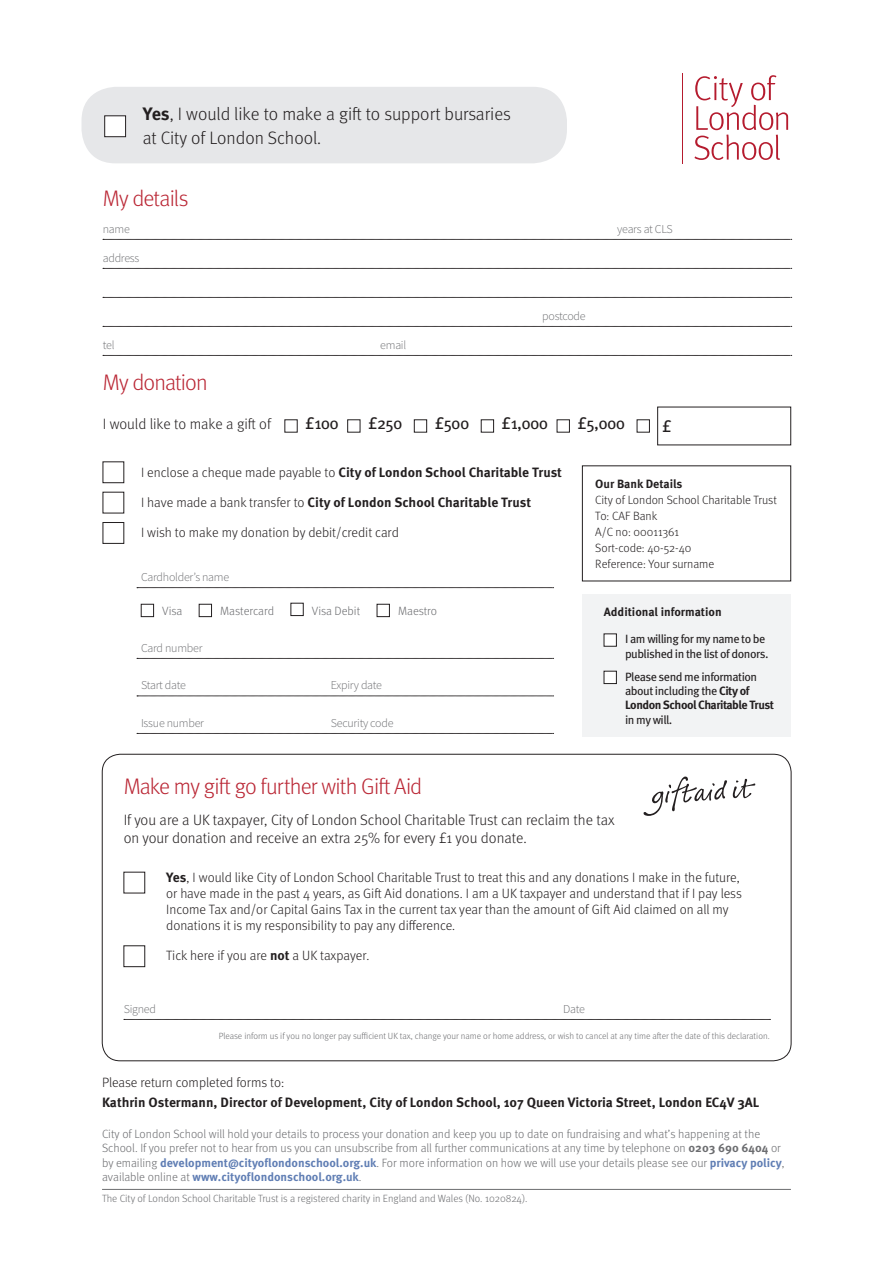
<style>
.page{position:relative;width:893px;height:1263px;background:#fff}
.page>*{position:absolute;margin:0;border:0;box-sizing:border-box;transform-origin:0 0}
.Heading_1{font:300 22.5px "Meta OT";letter-spacing:-.04em;color:#ba2735}
.p1_master{font:300 18px/24px "Meta OT";color:#231f20}
.p1_master-2{font:16.5px "Meta OT";letter-spacing:-.04em;color:#231f20}
.P1_Answer{font:16.5px "Meta OT";color:#231f20}
.p1_master-3{font:300 15px/18px "Meta OT";color:#231f20}
.p1_master-4{font:300 13.5px/16.2px "Meta OT";color:#231f20}
.GiftAid_Notes{font:700 13.5px/19.5px "Meta OT";color:#231f20}
.GiftAid_Notes-2{font:300 13.5px "Meta OT";color:#231f20}
.GiftAid_Notes-3{font:300 12px/14.4px "Meta OT";color:#6c6d70}
.p1_master-5{font:12px/14.4px "Meta OT";letter-spacing:-.04em;color:#231f20}
.p1_-_Lined_section{font:300 12px "Source Sans Pro";letter-spacing:-.02em;color:#6c6d70}
.GiftAid_Notes-4{font:300 12px/16px "Meta OT";color:#231f20}
.p1_master-6{font:700 12px "Meta OT";color:#231f20}
.GiftAid_Notes-5{font:300 10.5px "Meta OT";color:#6c6d70}
.p1_master-7{font:300 9px "Meta OT";color:#6c6d70}
.s1{font-weight:700}
.s2{font-weight:300}
.s3{font-weight:700;color:#607eb4}
</style>
<div class="page">
<div style="left:81px;top:87px;width:486px;height:76px;background:#e6e7e9;border-radius:34px"></div>
<div style="left:105px;top:116px;width:21px;height:21px;background:#fff"></div>
<div style="left:105px;top:116px;width:21px;height:21px;border:1px solid #231f20"></div>
<svg style="left:103px;top:239px;width:689px;height:1px"></svg>
<svg style="left:103px;top:268px;width:689px;height:1px"></svg>
<svg style="left:103px;top:297px;width:689px;height:1px"></svg>
<svg style="left:103px;top:326px;width:689px;height:1px"></svg>
<svg style="left:103px;top:355px;width:689px;height:1px"></svg>
<svg style="left:137px;top:587px;width:417px;height:1px"></svg>
<svg style="left:137px;top:658px;width:417px;height:1px"></svg>
<svg style="left:137px;top:696px;width:417px;height:1px"></svg>
<svg style="left:137px;top:733px;width:417px;height:1px"></svg>
<div style="left:414px;top:420px;width:13px;height:12px;border:1px solid #231f20"></div>
<div style="left:481px;top:420px;width:13px;height:12px;border:1px solid #231f20"></div>
<div style="left:557px;top:420px;width:13px;height:12px;border:1px solid #231f20"></div>
<div style="left:637px;top:420px;width:13px;height:12px;border:1px solid #231f20"></div>
<div style="left:103px;top:462px;width:21px;height:21px;border:1px solid #231f20"></div>
<div style="left:103px;top:522px;width:21px;height:22px;border:1px solid #231f20"></div>
<div style="left:141px;top:604px;width:13px;height:13px;border:1px solid #231f20"></div>
<div style="left:199px;top:604px;width:13px;height:13px;border:1px solid #231f20"></div>
<div style="left:291px;top:603px;width:12px;height:13px;border:1px solid #231f20"></div>
<div style="left:377px;top:604px;width:13px;height:13px;border:1px solid #231f20"></div>
<hr style="left:683px;top:73px;width:1px;height:90px;background:#b51b2e">
<svg style="left:694px;top:75px;width:94px;height:85px"></svg>
<div style="left:583px;top:594px;width:208px;height:142px;background:#f2f3f4"></div>
<div style="left:604px;top:634px;width:12px;height:12px;background:#fff"></div>
<div style="left:604px;top:634px;width:13px;height:12px;border:1px solid #231f20"></div>
<div style="left:604px;top:671px;width:12px;height:12px;background:#fff"></div>
<div style="left:604px;top:671px;width:13px;height:13px;border:1px solid #231f20"></div>
<div style="left:582px;top:466px;width:209px;height:115px;border:1px solid #231f20"></div>
<svg style="left:124px;top:1019px;width:646px;height:1px"></svg>
<div style="left:124px;top:872px;width:21px;height:21px;border:1px solid #231f20"></div>
<div style="left:124px;top:945px;width:21px;height:22px;border:1px solid #231f20"></div>
<hr style="left:102px;top:1189px;width:689px;height:1px;background:#6c6d70">
<svg style="left:643px;top:776px;width:113px;height:40px"></svg>
<p class="p1_master" style="left:143px;top:102px;width:370px"><span class="s1">Yes</span>, I would like to make a gift to support bursaries at City of London School.</p>
<p class="Heading_1" style="left:103px;top:185px;width:87px">My details</p>
<p class="p1_-_Lined_section" style="left:103px;top:222px;width:29px">name</p>
<p class="p1_-_Lined_section" style="left:617px;top:222px;width:57px">years at CLS</p>
<p class="p1_-_Lined_section" style="left:103px;top:251px;width:38px">address</p>
<p class="p1_-_Lined_section" style="left:542px;top:309px;width:45px">postcode</p>
<p class="p1_-_Lined_section" style="left:103px;top:338px;width:13px">tel</p>
<p class="p1_-_Lined_section" style="left:380px;top:338px;width:28px">email</p>
<p class="Heading_1" style="left:103px;top:370px;width:106px">My donation</p>
<p class="p1_master-3" style="left:103px;top:415px;width:170px">I would like to make a gift of</p>
<p class="p1_master-2" style="left:305px;top:413px;width:35px">£100</p>
<p class="p1_master-2" style="left:368px;top:413px;width:36px">£250</p>
<p class="p1_master-2" style="left:435px;top:413px;width:36px">£500</p>
<p class="p1_master-2" style="left:502px;top:413px;width:48px">£1,000</p>
<p class="p1_master-2" style="left:577px;top:413px;width:49px">£5,000</p>
<p class="P1_Answer" style="left:662px;top:416px;width:11px">£</p>
<p class="GiftAid_Notes" style="left:141px;top:462px;width:422px"><span class="s2">I enclose a cheque made payable to</span> City of London School Charitable Trust</p>
<p class="GiftAid_Notes" style="left:141px;top:493px;width:392px"><span class="s2">I have made a bank transfer to</span> City of London School Charitable Trust</p>
<p class="GiftAid_Notes-2" style="left:141px;top:525px;width:259px">I wish to make my donation by debit/credit card</p>
<p class="p1_-_Lined_section" style="left:141px;top:570px;width:90px">Cardholder’s name</p>
<p class="GiftAid_Notes-3" style="left:162px;top:603px;width:21px">Visa</p>
<p class="GiftAid_Notes-3" style="left:220px;top:603px;width:55px">Mastercard</p>
<p class="GiftAid_Notes-3" style="left:312px;top:603px;width:50px">Visa Debit</p>
<p class="GiftAid_Notes-3" style="left:398px;top:603px;width:41px">Maestro</p>
<p class="p1_-_Lined_section" style="left:141px;top:641px;width:63px">Card number</p>
<p class="p1_-_Lined_section" style="left:141px;top:678px;width:46px">Start date</p>
<p class="p1_-_Lined_section" style="left:331px;top:678px;width:53px">Expiry date</p>
<p class="p1_-_Lined_section" style="left:141px;top:716px;width:65px">Issue number</p>
<p class="p1_-_Lined_section" style="left:331px;top:716px;width:64px">Security code</p>
<p class="GiftAid_Notes-4" style="left:595px;top:476px;width:183px"><span class="s1">Our Bank Details<br></span>City of London School Charitable Trust<br>To: CAF Bank<br>A/C no: 00011361<br>Sort-code: 40-52-40<br>Reference: Your surname</p>
<p class="p1_master-6" style="left:604px;top:604px;width:119px">Additional information</p>
<p class="p1_master-5" style="left:625px;top:632px;width:145px">I am willing for my name to be published in the list of donors.</p>
<p class="p1_master-5" style="left:625px;top:669px;width:150px">Please send me information about including the <span class="s1">City of<br>London School Charitable Trust </span>in my will.</p>
<p class="Heading_1" style="left:124px;top:773px;width:300px">Make my gift go further with Gift Aid</p>
<p class="p1_master-3" style="left:124px;top:811px;width:492px">If you are a UK taxpayer, City of London School Charitable Trust can reclaim the tax on your donation and receive an extra 25% for every £1 you donate.</p>
<p class="p1_master-4" style="left:166px;top:869px;width:577px"><span class="s1">Yes</span>, I would like City of London School Charitable Trust to treat this and any donations I make in the future, or have made in the past 4 years, as Gift Aid donations. I am a UK taxpayer and understand that if I pay less Income Tax and/or Capital Gains Tax in the current tax year than the amount of Gift Aid claimed on all my donations it is my responsibility to pay any difference.</p>
<p class="p1_master-4" style="left:166px;top:948px;width:205px">Tick here if you are <span class="s1">not</span> a UK taxpayer.</p>
<p class="p1_-_Lined_section" style="left:124px;top:1002px;width:34px">Signed</p>
<p class="p1_-_Lined_section" style="left:563px;top:1002px;width:23px">Date</p>
<p class="p1_master-7" style="left:219px;top:1030px;width:552px">Please inform us if you no longer pay sufficient UK tax, change your name or home address, or wish to cancel at any time after the date of this declaration.</p>
<p class="GiftAid_Notes" style="left:102px;top:1073px;width:659px"><span class="s2">Please return completed forms to:<br></span>Kathrin Ostermann, Director of Development, City of London School, 107 Queen Victoria Street, London EC4V 3AL</p>
<p class="GiftAid_Notes-3" style="left:102px;top:1127px;width:684px">City of London School will hold your details to process your donation and keep you up to date on fundraising and what’s happening at the School. If you prefer not to hear from us you can unsubscribe from all further communications at any time by telephone on <span class="s1">0203 690 6404</span> or by emailing <span class="s3">development@cityoflondonschool.org.uk</span>. For more information on how we will use your details please see our <span class="s3">privacy policy</span>, available online at <span class="s3">www.cityoflondonschool.org.uk</span>.</p>
<p class="GiftAid_Notes-5" style="left:102px;top:1192px;width:427px">The City of London School Charitable Trust is a registered charity in England and Wales (No. 1020824).</p>
</div>
